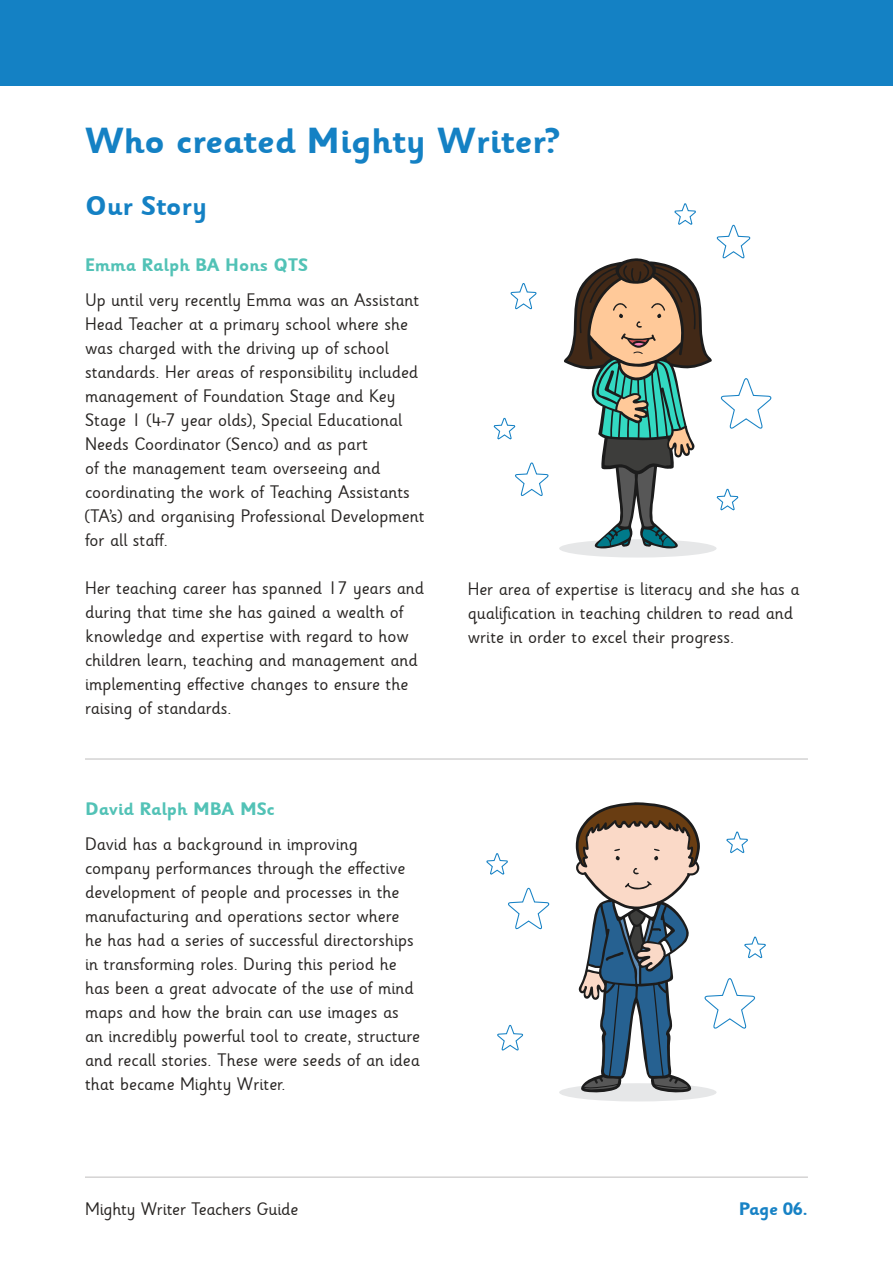
<style>
.page{position:relative;width:893px;height:1263px;background:#fff}
.page>*{position:absolute;margin:0;border:0;box-sizing:border-box;transform-origin:0 0}
.t1{font:700 36px "Sassoon Infant Rg";color:#1481c4}
.t2{font:700 27px "Sassoon Infant Rg";color:#1481c4}
.t3{font:18px/24px "Sassoon Infant Rg";color:#272422}
.t4{font:700 18px "Sassoon Infant Rg";color:#52c2b6}
.t5{font:700 18px "Sassoon Infant Rg";letter-spacing:-.01em;color:#1782c5}
</style>
<div class="page">
<div style="left:0;top:0;width:893px;height:85px;background:#1481c4"></div>
<hr style="left:85px;top:1176px;width:723px;height:2px;background:#d4d3d3">
<div style="left:559px;top:539px;width:158px;height:18px;background:#e6e7e8;border-radius:50%"></div>
<div style="left:559px;top:1083px;width:158px;height:18px;background:#e6e7e8;border-radius:50%"></div>
<svg style="left:515px;top:462px;width:34px;height:34px"></svg>
<svg style="left:508px;top:887px;width:42px;height:43px"></svg>
<svg style="left:497px;top:1024px;width:27px;height:27px"></svg>
<svg style="left:510px;top:283px;width:27px;height:27px"></svg>
<svg style="left:486px;top:853px;width:22px;height:22px"></svg>
<svg style="left:493px;top:417px;width:23px;height:23px"></svg>
<hr style="left:85px;top:758px;width:723px;height:2px;background:#d4d3d3">
<svg style="left:564px;top:203px;width:208px;height:346px"></svg>
<svg style="left:576px;top:802px;width:190px;height:291px"></svg>
<h1 class="t1" style="left:85px;top:120px;width:476px">Who created Mighty Writer?</h1>
<h2 class="t2" style="left:85px;top:190px;width:124px">Our Story</h2>
<p class="t4" style="left:85px;top:255px;width:224px">Emma Ralph BA Hons QTS</p>
<p class="t3" style="left:85px;top:289px;width:341px">Up until very recently Emma was an Assistant Head Teacher at a primary school where she was charged with the driving up of school standards. Her areas of responsibility included management of Foundation Stage and Key Stage 1 (4-7 year olds), Special Educational Needs Coordinator (Senco) and as part<br>of the management team overseeing and coordinating the work of Teaching Assistants (TA’s) and organising Professional Development for all staff.</p>
<p class="t3" style="left:85px;top:577px;width:341px">Her teaching career has spanned 17 years and during that time she has gained a wealth of knowledge and expertise with regard to how children learn, teaching and management and implementing effective changes to ensure the raising of standards.</p>
<p class="t3" style="left:468px;top:578px;width:333px">Her area of expertise is literacy and she has a qualification in teaching children to read and write in order to excel their progress.</p>
<p class="t4" style="left:85px;top:799px;width:191px">David Ralph MBA MSc</p>
<p class="t3" style="left:85px;top:833px;width:337px">David has a background in improving company performances through the effective development of people and processes in the manufacturing and operations sector where he has had a series of successful directorships in transforming roles. During this period he has been a great advocate of the use of mind maps and how the brain can use images as an incredibly powerful tool to create, structure and recall stories. These were seeds of an idea that became Mighty Writer.</p>
<p class="t3" style="left:85px;top:1197px;width:215px">Mighty Writer Teachers Guide</p>
<p class="t5" style="left:739px;top:1198px;width:71px">Page 06.</p>
</div>
